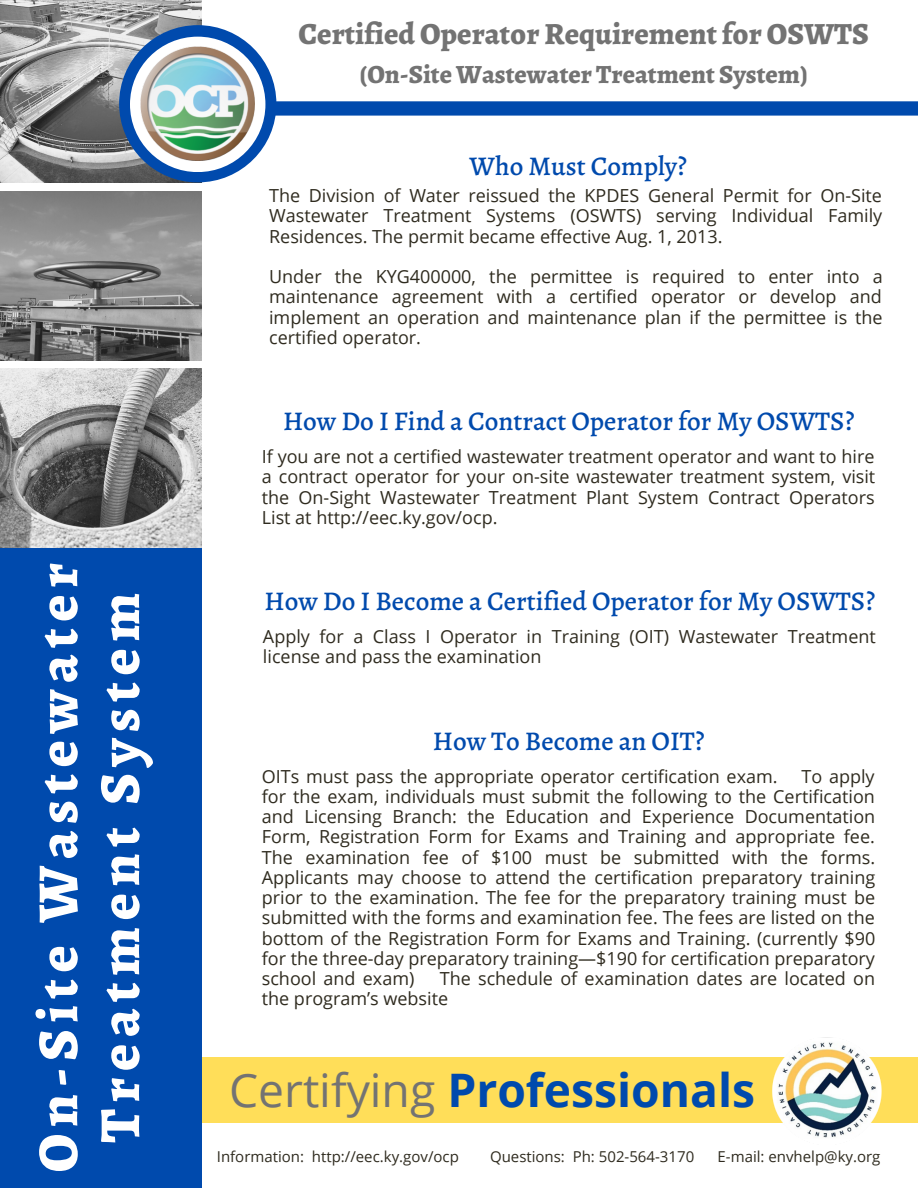
<style>
.page{position:relative;width:918px;height:1188px;background:#fff}
.page>*{position:absolute;margin:0;border:0;box-sizing:border-box;transform-origin:0 0}
.t1{font:800 57.9px/61.9px "Alegreya";letter-spacing:.115em;color:#fff;text-align:center}
.t2{font:700 46.2px "Open Sans";color:#004aad}
.t3{font:800 30.75px "Alegreya";color:#737373}
.t4{font:500 27px "Alegreya";color:#004aad}
.t5{font:800 26.25px "Alegreya";color:#737373}
.t6{font:18px/20.2px "Open Sans";color:#2f2b1f;text-align:justify}
.t7{font:15px "Open Sans";color:#2f2b1f}
.s1{font-weight:400;color:#737373}
</style>
<div class="page">
<img style="left:0;top:192px;width:202px;height:168px">
<div style="left:3px;top:1057px;width:915px;height:65px;background:#ffde59"></div>
<div style="left:0;top:547px;width:202px;height:641px;background:#004aad"></div>
<svg style="left:275px;top:101px;width:643px;height:15px;background:#0c52b0"></svg>
<img style="left:0;top:0;width:201px;height:182px">
<div style="left:119px;top:25px;width:157px;height:157px;background:#004aad;border-radius:50%"></div>
<div style="left:130px;top:37px;width:135px;height:135px;background:#fff;border-radius:50%"></div>
<img style="left:141px;top:47px;width:114px;height:113px">
<img style="left:767px;top:1037px;width:118px;height:101px">
<img style="left:0;top:369px;width:202px;height:179px">
<p class="t1" style="left:27px;top:1172px;width:611px;rotate:-90deg">On-Site Wastewater<br>Treatment System</p>
<p class="t3" style="left:298px;top:13px;width:572px">Certified Operator Requirement for OSWTS</p>
<p class="t5" style="left:359px;top:56px;width:450px">(On-Site Wastewater Treatment System)</p>
<p class="t4" style="left:470px;top:148px;width:219px">Who Must Comply?</p>
<p class="t6" style="left:269px;top:185px;width:615px">The Division of Water reissued the KPDES General Permit for On-Site Wastewater Treatment Systems (OSWTS) serving Individual Family Residences. The permit became effective Aug. 1, 2013.</p>
<p class="t6" style="left:269px;top:266px;width:615px">Under the KYG400000, the permittee is required to enter into a maintenance agreement with a certified operator or develop and implement an operation and maintenance plan if the permittee is the certified operator.</p>
<p class="t4" style="left:283px;top:403px;width:573px">How Do I Find a Contract Operator for My OSWTS?</p>
<p class="t6" style="left:262px;top:446px;width:615px">If you are not a certified wastewater treatment operator and want to hire a contract operator for your on-site wastewater treatment system, visit the On-Sight Wastewater Treatment Plant System Contract Operators List at http://eec.ky.gov/ocp.</p>
<p class="t4" style="left:265px;top:583px;width:612px">How Do I Become a Certified Operator for My OSWTS?</p>
<p class="t6" style="left:263px;top:626px;width:614px">Apply for a Class I Operator in Training (OIT) Wastewater Treatment license and pass the examination</p>
<p class="t4" style="left:433px;top:722px;width:273px">How To Become an OIT?</p>
<p class="t6" style="left:262px;top:765px;width:517px">OITs must pass the appropriate operator certification exam.</p>
<p class="t6" style="left:262px;top:765px;width:615px;text-indent:540px">To apply for the exam, individuals must submit the following to the Certification and Licensing Branch: the Education and Experience Documentation Form, Registration Form for Exams and Training and appropriate fee.<br>The examination fee of $100 must be submitted with the forms.<br>Applicants may choose to attend the certification preparatory training prior to the examination. The fee for the preparatory training must be submitted with the forms and examination fee. The fees are listed on the bottom of the Registration Form for Exams and Training. (currently $90 for the three-day preparatory training—$190 for certification preparatory school and exam)</p>
<p class="t6" style="left:262px;top:968px;width:615px;text-indent:178px">The schedule of examination dates are located on the program’s website</p>
<p class="t2" style="left:229px;top:1057px;width:528px"><span class="s1">Certifying</span> Professionals</p>
<p class="t7" style="left:217px;top:1146px;width:244px">Information: http://eec.ky.gov/ocp</p>
<p class="t7" style="left:490px;top:1146px;width:206px">Questions: Ph: 502-564-3170</p>
<p class="t7" style="left:718px;top:1146px;width:164px">E-mail: envhelp@ky.org</p>
</div>
